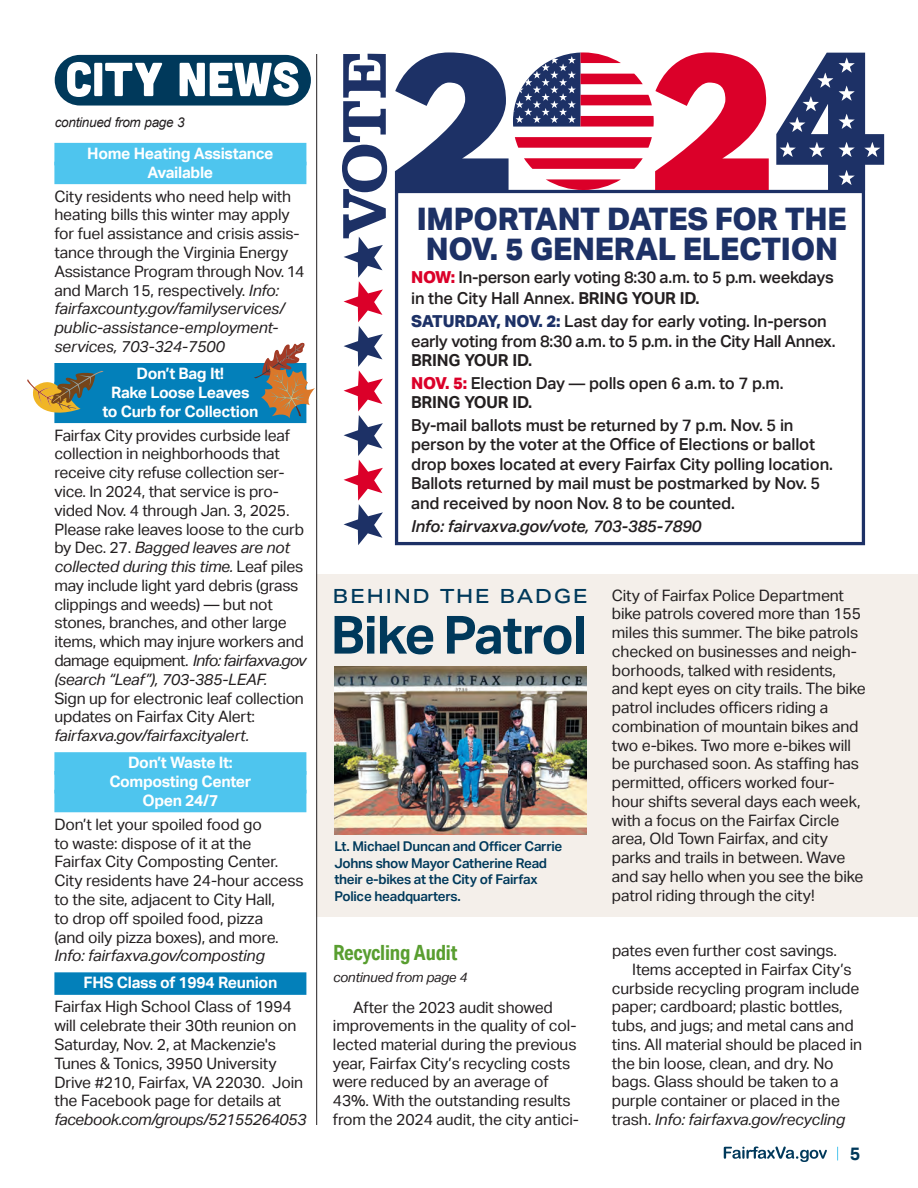
<style>
.page{position:relative;width:918px;height:1188px;background:#fff}
.page>*{position:absolute;margin:0;border:0;box-sizing:border-box;transform-origin:0 0}
.sustaining_member_name{font:700 52.65px "Aktiv Grotesk";letter-spacing:-.02em;color:#00395b}
.sustaining_member_name-2{font:800 31.05px/29.4px "Aktiv Grotesk";letter-spacing:-.01em;color:#1d3166}
.sustaining_member_name-3{font:700 21px "Aktiv Grotesk Cd";letter-spacing:-.01em;color:#599e30}
.sustaining_member_name-4{font:500 19.5px "Aktiv Grotesk Ex";letter-spacing:.105em;color:#00395b}
.t1{font:700 18px "Aktiv Grotesk";color:#00395b}
.sustaining_member_name-5{font:500 16.5px/19.5px "Aktiv Grotesk";letter-spacing:-.01em;color:#231f20}
.sustaining_member_name-6{font:italic 500 16.5px "Aktiv Grotesk";letter-spacing:-.01em;color:#231f20}
.sustaining_member_name-7{font:15.75px/18.8px "Aktiv Grotesk";letter-spacing:-.01em;color:#231f20}
.sustaining_member_name-8{font:italic 15.75px/18.8px "Aktiv Grotesk";letter-spacing:-.03em;color:#231f20}
.city_news_medium_blue{font:700 15.75px "Aktiv Grotesk";letter-spacing:-.02em;color:#fff}
.sustaining_member_name-9{font:600 13.5px/16.5px "Aktiv Grotesk";letter-spacing:-.02em;color:#00395b}
.sustaining_member_name-10{font:italic 13.5px "Arial";letter-spacing:-.02em;color:#231f20}
.sustaining_member_name-11{font:italic 13.5px "Aktiv Grotesk";letter-spacing:-.02em;color:#231f20}
.s1{font-style:italic}
.s2{font-style:normal}
.s3{font-weight:800;color:#db0029}
.s4{font-weight:700}
.s5{font-weight:800;color:#1d3166}
</style>
<div class="page">
<svg style="left:837px;top:1147px;width:1px;height:13px"></svg>
<svg style="left:724px;top:1147px;width:103px;height:15px"></svg>
<div style="left:317px;top:574px;width:601px;height:342px;background:#f4efea"></div>
<img style="left:334px;top:666px;width:252px;height:168px">
<hr style="left:316px;top:54px;width:1px;height:1071px;background:#231f20">
<div style="left:395px;top:190px;width:470px;height:355px;border:3px solid #1d3166"></div>
<svg style="left:395px;top:52px;width:374px;height:138px"></svg>
<svg style="left:776px;top:53px;width:108px;height:137px"></svg>
<svg style="left:342px;top:54px;width:45px;height:491px"></svg>
<div style="left:55px;top:55px;width:256px;height:51px;background:#00395b;border-radius:25px"></div>
<svg style="left:67px;top:62px;width:232px;height:35px"></svg>
<div style="left:54px;top:143px;width:252px;height:22px;background:#4ec5ee"></div>
<div style="left:54px;top:162px;width:252px;height:22px;background:#4ec5ee"></div>
<div style="left:54px;top:363px;width:252px;height:23px;background:#0380ba"></div>
<div style="left:54px;top:382px;width:252px;height:22px;background:#0380ba"></div>
<div style="left:54px;top:401px;width:252px;height:22px;background:#0380ba"></div>
<div style="left:54px;top:752px;width:252px;height:23px;background:#4ec5ee"></div>
<div style="left:54px;top:771px;width:252px;height:22px;background:#4ec5ee"></div>
<div style="left:54px;top:790px;width:252px;height:22px;background:#4ec5ee"></div>
<div style="left:54px;top:972px;width:252px;height:23px;background:#0380ba"></div>
<svg style="left:27px;top:371px;width:77px;height:49px"></svg>
<svg style="left:254px;top:342px;width:61px;height:76px"></svg>
<p class="sustaining_member_name-10" style="left:55px;top:113px;width:132px">continued from page 3</p>
<p class="city_news_medium_blue" style="left:87px;top:144px;width:188px">Home Heating Assistance</p>
<p class="city_news_medium_blue" style="left:148px;top:163px;width:67px">Available</p>
<p class="sustaining_member_name-7" style="left:54px;top:187px;width:252px">City residents who need help with heating bills this winter may apply for fuel assistance and crisis assis&shy;tance through the Virginia Energy Assistance Program through Nov. 14 and March 15, respectively. <span class="s1">Info: fairfaxcounty.gov/familyservices/ public-assistance-employment&shy;services, 703-324-7500</span></p>
<p class="city_news_medium_blue" style="left:137px;top:364px;width:89px">Don’t Bag It!</p>
<p class="city_news_medium_blue" style="left:111px;top:383px;width:140px">Rake Loose Leaves</p>
<p class="city_news_medium_blue" style="left:102px;top:402px;width:158px">to Curb for Collection</p>
<p class="sustaining_member_name-7" style="left:54px;top:426px;width:251px">Fairfax City provides curbside leaf collection in neighborhoods that receive city refuse collection ser&shy;vice. In 2024, that service is pro&shy;vided Nov. 4 through Jan. 3, 2025.<br>Please rake leaves loose to the curb by Dec. 27. <span class="s1">Bagged leaves are not collected during this time.</span> Leaf piles may include light yard debris (grass clippings and weeds) — but not stones, branches, and other large items, which may injure workers and</p>
<p class="sustaining_member_name-8" style="left:54px;top:651px;width:253px"><span class="s2">damage equipment.</span> Info: fairfaxva.gov</p>
<p class="sustaining_member_name-8" style="left:54px;top:670px;width:251px">(search “Leaf”), 703-385-LEAF.<br><span class="s2">Sign up for electronic leaf collection updates on Fairfax City Alert: </span>fairfaxva.gov/fairfaxcityalert.</p>
<p class="city_news_medium_blue" style="left:128px;top:754px;width:106px">Don’t Waste It:</p>
<p class="city_news_medium_blue" style="left:109px;top:772px;width:144px">Composting Center</p>
<p class="city_news_medium_blue" style="left:142px;top:791px;width:77px">Open 24/7</p>
<p class="sustaining_member_name-7" style="left:54px;top:815px;width:251px">Don’t let your spoiled food go<br>to waste: dispose of it at the<br>Fairfax City Composting Center.<br>City residents have 24-hour access to the site, adjacent to City Hall,<br>to drop off spoiled food, pizza<br>(and oily pizza boxes), and more.<br><span class="s1">Info: fairfaxva.gov/composting</span></p>
<p class="city_news_medium_blue" style="left:83px;top:974px;width:195px">FHS Class of 1994 Reunion</p>
<p class="sustaining_member_name-7" style="left:54px;top:998px;width:250px">Fairfax High School Class of 1994 will celebrate their 30th reunion on Saturday, Nov. 2, at Mackenzie's Tunes &amp; Tonics, 3950 University Drive #210, Fairfax, VA 22030. Join the Facebook page for details at</p>
<p class="sustaining_member_name-8" style="left:54px;top:1110px;width:253px">facebook.com/groups/52155264053</p>
<p class="sustaining_member_name-2" style="left:417px;top:205px;width:431px">IMPORTANT DATES FOR THE<br>NOV. 5 GENERAL ELECTION</p>
<p class="sustaining_member_name-5" style="left:411px;top:267px;width:424px;line-height:21px"><span class="s3">NOW:</span> In-person early voting 8:30 a.m. to 5 p.m. weekdays in the City Hall Annex. <span class="s4">BRING YOUR ID.</span></p>
<p class="sustaining_member_name-5" style="left:411px;top:312px;width:426px"><span class="s5">SATURDAY, NOV. 2:</span> Last day for early voting. In-person early voting from 8:30 a.m. to 5 p.m. in the City Hall Annex.<br><span class="s4">BRING YOUR ID.</span></p>
<p class="sustaining_member_name-5" style="left:411px;top:373px;width:374px"><span class="s3">NOV. 5:</span> Election Day — polls open 6 a.m. to 7 p.m.<br><span class="s4">BRING YOUR ID.</span></p>
<p class="sustaining_member_name-5" style="left:411px;top:416px;width:424px">By-mail ballots must be returned by 7 p.m. Nov. 5 in person by the voter at the Office of Elections or ballot drop boxes located at every Fairfax City polling location.<br>Ballots returned by mail must be postmarked by Nov. 5 and received by noon Nov. 8 to be counted.</p>
<p class="sustaining_member_name-6" style="left:411px;top:516px;width:292px">Info: fairvaxva.gov/vote, 703-385-7890</p>
<p class="sustaining_member_name-4" style="left:333px;top:585px;width:256px">BEHIND THE BADGE</p>
<p class="sustaining_member_name" style="left:331px;top:605px;width:258px">Bike Patrol</p>
<p class="sustaining_member_name-9" style="left:334px;top:838px;width:229px">Lt. Michael Duncan and Officer Carrie<br>Johns show Mayor Catherine Read their e-bikes at the City of Fairfax<br>Police headquarters.</p>
<p class="sustaining_member_name-3" style="left:333px;top:940px;width:126px">Recycling Audit</p>
<p class="sustaining_member_name-11" style="left:333px;top:970px;width:136px">continued from page 4</p>
<p class="sustaining_member_name-7" style="left:333px;top:998px;width:247px;text-indent:20px">After the 2023 audit showed improvements in the quality of col&shy;lected material during the previous year, Fairfax City’s recycling costs were reduced by an average of 43%. With the outstanding results from the 2024 audit, the city antici-</p>
<p class="sustaining_member_name-7" style="left:612px;top:586px;width:255px">City of Fairfax Police Department bike patrols covered more than 155 miles this summer. The bike patrols checked on businesses and neigh&shy;borhoods, talked with residents, and kept eyes on city trails. The bike patrol includes officers riding a combination of mountain bikes and two e-bikes. Two more e-bikes will be purchased soon. As staffing has permitted, officers worked four&shy;hour shifts several days each week, with a focus on the Fairfax Circle area, Old Town Fairfax, and city parks and trails in between. Wave and say hello when you see the bike patrol riding through the city!</p>
<p class="sustaining_member_name-7" style="left:612px;top:941px;width:227px">pates even further cost savings.</p>
<p class="sustaining_member_name-7" style="left:612px;top:960px;width:252px;text-indent:20px">Items accepted in Fairfax City’s curbside recycling program include paper; cardboard; plastic bottles, tubs, and jugs; and metal cans and tins. All material should be placed in the bin loose, clean, and dry. No bags. Glass should be taken to a purple container or placed in the trash. <span class="s1">Info: fairfaxva.gov/recycling</span></p>
<p class="t1" style="left:850px;top:1143px;width:12px">5</p>
</div>
